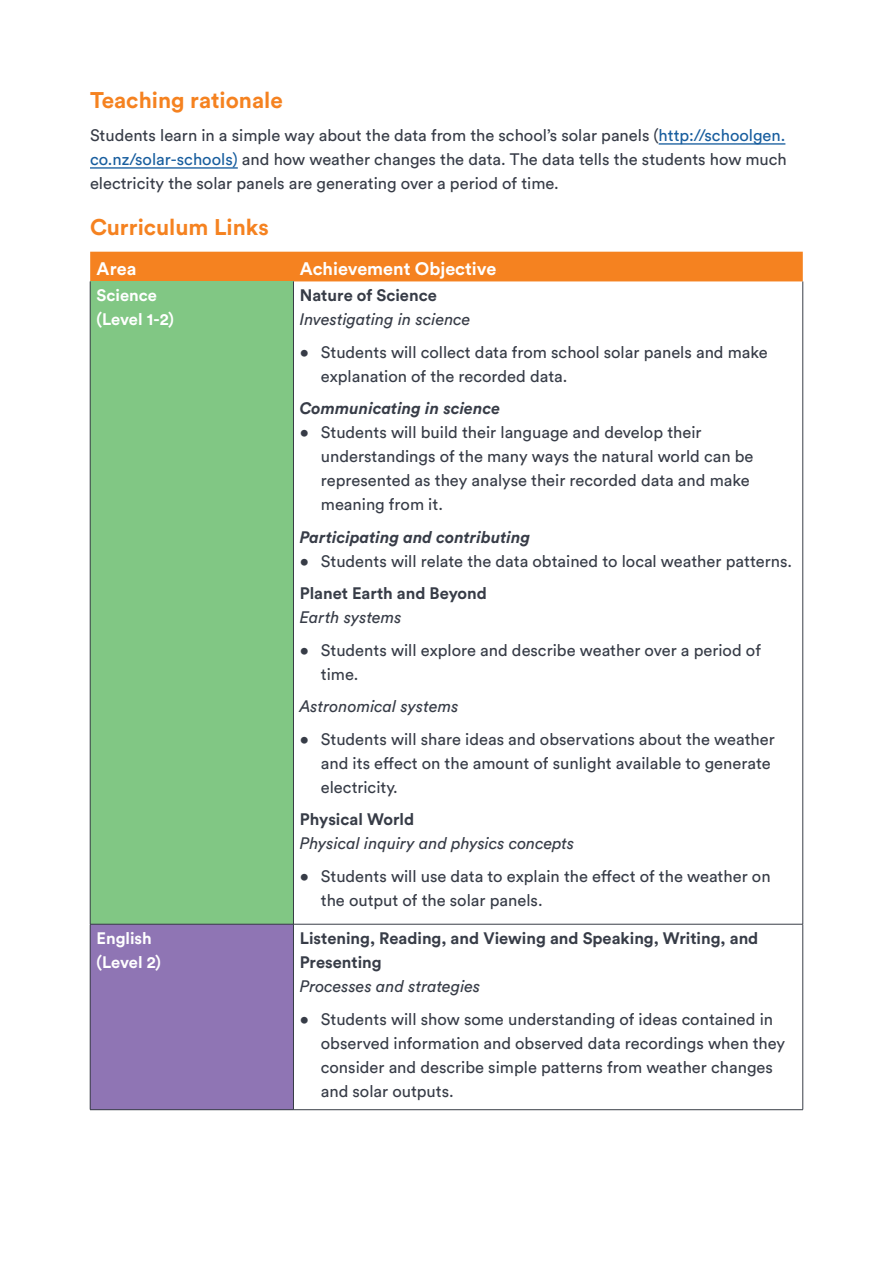
<style>
.page{position:relative;width:893px;height:1263px;background:#fff}
.page>*{position:absolute;margin:0;border:0;box-sizing:border-box;transform-origin:0 0}
.t1{font:700 22.5px "Circular Std";color:#f58220}
.t2{font:700 18px "Circular Std";color:#fff}
.t3{font:16.5px/24px "Circular Std";color:#373c47}
.t4{font:700 16.5px/24px "Circular Std";color:#373c47}
.t5{font:italic 16.5px "Circular Std";color:#373c47}
.t6{font:italic 700 16.5px "Circular Std";color:#373c47}
.t7{font:700 16.5px/24px "Circular Std";color:#fff}
.s1{color:#175d9e}
</style>
<div class="page">
<hr style="left:659px;top:143px;width:126px;height:2px;background:#175d9e">
<hr style="left:90px;top:167px;width:148px;height:2px;background:#175d9e">
<div style="left:90px;top:252px;width:713px;height:29px;background:#f58220"></div>
<div style="left:90px;top:281px;width:203px;height:643px;background:#81c784"></div>
<div style="left:90px;top:924px;width:203px;height:186px;background:#8f75b4"></div>
<hr style="left:90px;top:281px;width:1px;height:643px;background:#383d46">
<hr style="left:90px;top:924px;width:203px;height:1px;background:#383d46">
<hr style="left:90px;top:924px;width:1px;height:185px;background:#383d46">
<hr style="left:293px;top:281px;width:1px;height:643px;background:#383d46">
<hr style="left:802px;top:281px;width:1px;height:643px;background:#383d46">
<hr style="left:293px;top:924px;width:510px;height:1px;background:#383d46">
<hr style="left:293px;top:924px;width:1px;height:185px;background:#383d46">
<hr style="left:802px;top:924px;width:1px;height:185px;background:#383d46">
<hr style="left:90px;top:1109px;width:203px;height:1px;background:#383d46">
<hr style="left:293px;top:1109px;width:510px;height:1px;background:#383d46">
<h1 class="t1" style="left:90px;top:86px;width:194px">Teaching rationale</h1>
<p class="t3" style="left:90px;top:123px;width:698px;text-align:justify">Students learn in a simple way about the data from the school’s solar panels (<span class="s1">http://schoolgen. co.nz/solar-schools)</span> and how weather changes the data. The data tells the students how much electricity the solar panels are generating over a period of time.</p>
<h1 class="t1" style="left:90px;top:213px;width:180px">Curriculum Links</h1>
<p class="t2" style="left:97px;top:257px;width:41px">Area</p>
<p class="t2" style="left:300px;top:257px;width:198px">Achievement Objective</p>
<p class="t7" style="left:97px;top:283px;width:79px">Science (Level 1-2)</p>
<p class="t4" style="left:300px;top:283px;width:138px">Nature of Science</p>
<p class="t5" style="left:300px;top:309px;width:172px">Investigating in science</p>
<p class="t3" style="left:321px;top:340px;width:448px;text-indent:-21px">• Students will collect data from school solar panels and make explanation of the recorded data.</p>
<p class="t6" style="left:300px;top:398px;width:202px">Communicating in science</p>
<p class="t3" style="left:321px;top:420px;width:434px;text-indent:-21px">• Students will build their language and develop their understandings of the many ways the natural world can be represented as they analyse their recorded data and make meaning from it.</p>
<p class="t6" style="left:300px;top:526px;width:232px">Participating and contributing</p>
<p class="t3" style="left:300px;top:549px;width:494px">• Students will relate the data obtained to local weather patterns.</p>
<p class="t4" style="left:300px;top:581px;width:189px">Planet Earth and Beyond</p>
<p class="t5" style="left:300px;top:607px;width:104px">Earth systems</p>
<p class="t3" style="left:321px;top:638px;width:442px;text-indent:-21px">• Students will explore and describe weather over a period of time.</p>
<p class="t5" style="left:300px;top:696px;width:160px">Astronomical systems</p>
<p class="t3" style="left:321px;top:727px;width:456px;text-indent:-21px">• Students will share ideas and observations about the weather and its effect on the amount of sunlight available to generate electricity.</p>
<p class="t4" style="left:300px;top:807px;width:116px">Physical World</p>
<p class="t5" style="left:300px;top:833px;width:276px">Physical inquiry and physics concepts</p>
<p class="t3" style="left:321px;top:864px;width:451px;text-indent:-21px">• Students will use data to explain the effect of the weather on the output of the solar panels.</p>
<p class="t7" style="left:97px;top:926px;width:66px">English (Level 2)</p>
<p class="t4" style="left:300px;top:926px;width:460px">Listening, Reading, and Viewing and Speaking, Writing, and<br>Presenting</p>
<p class="t5" style="left:300px;top:976px;width:182px">Processes and strategies</p>
<p class="t3" style="left:321px;top:1006px;width:466px;text-indent:-21px">• Students will show some understanding of ideas contained in observed information and observed data recordings when they consider and describe simple patterns from weather changes and solar outputs.</p>
</div>
